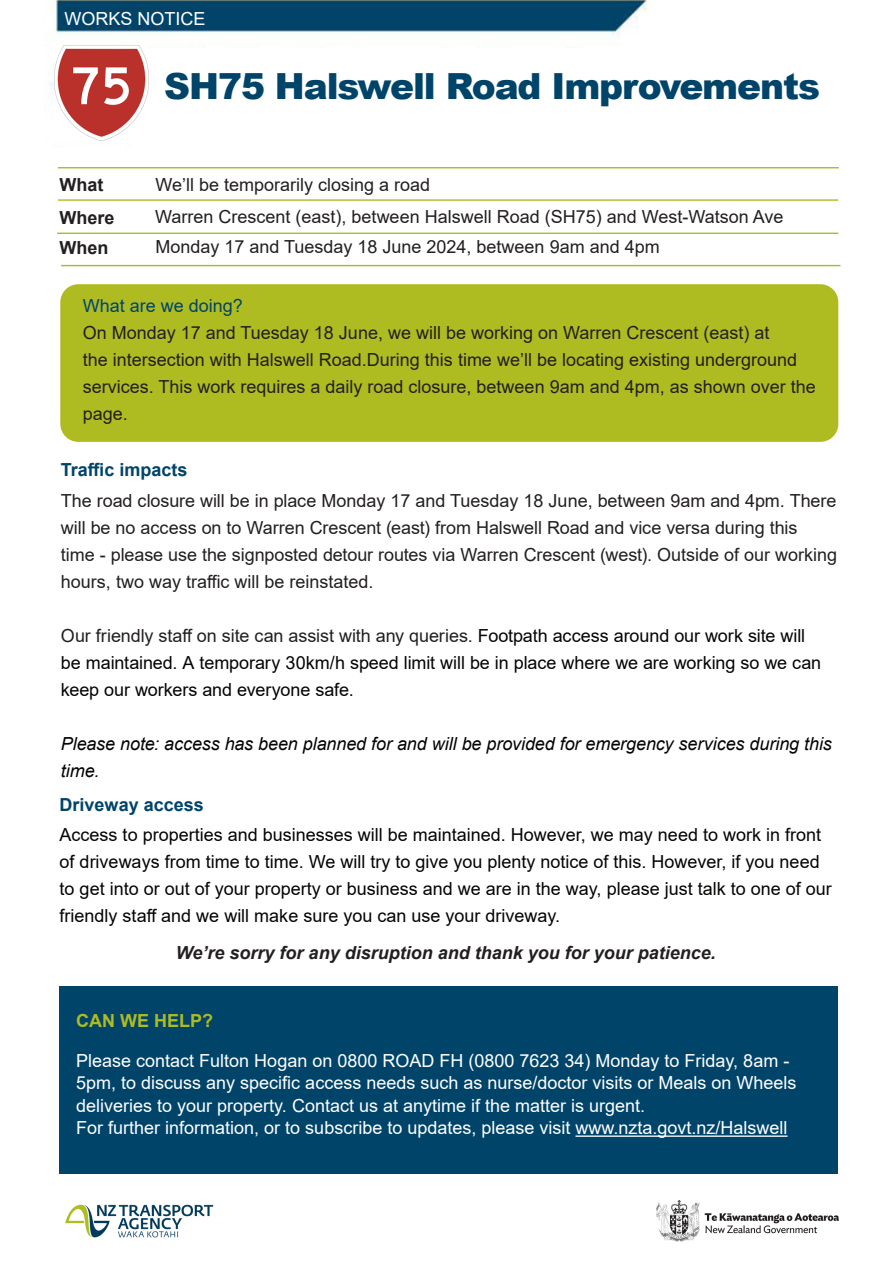
<style>
.page{position:relative;width:893px;height:1263px;background:#fff}
.page>*{position:absolute;margin:0;border:0;box-sizing:border-box;transform-origin:0 0}
.NEWSLETTER_TITLE{font:900 36px "Arial";letter-spacing:-.03em;color:#00446a}
.NEWSLETTER_TITLE-2{font:900 34.5px "Arial";letter-spacing:-.03em;color:#00446a}
.t1{font:18px/27px "Arial";color:#231f20}
.t2{font:18px/27px "Arial";color:#040503}
.t3{font:18px/22.5px "Arial";color:#fff}
.t4{font:italic 18px/27px "Arial";letter-spacing:-.005em;color:#040503}
.t5{font:italic 700 18px "Arial";color:#231f20}
.t6{font:700 18px "Arial";color:#00446a}
.t7{font:18px "Arial";color:#00446a}
.t8{font:700 18px "Arial";color:#231f20}
.t9{font:700 18px "Arial";color:#aebc21}
.s1{color:#231f20}
</style>
<div class="page">
<img style="left:49px;top:0;width:599px;height:141px">
<div style="left:132px;top:48px;width:681px;height:101px;background:#fff"></div>
<div style="left:65px;top:11px;width:126px;height:15px;background:#00446a"></div>
<hr style="left:58px;top:167px;width:781px;height:1px;background:#aebc21">
<hr style="left:58px;top:199px;width:780px;height:2px;background:#aebc21">
<hr style="left:61px;top:265px;width:779px;height:1px;background:#aebc21">
<hr style="left:57px;top:233px;width:781px;height:1px;background:#aebc21">
<img style="left:656px;top:1200px;width:183px;height:42px">
<div style="left:60px;top:284px;width:778px;height:158px;background:#aebc21;border-radius:18px"></div>
<img style="left:54px;top:45px;width:95px;height:95px">
<img style="left:65px;top:1204px;width:149px;height:34px">
<div style="left:60px;top:986px;width:778px;height:188px;background:#00446a"></div>
<hr style="left:575px;top:1135px;width:213px;height:2px;background:#fff">
<p class="t3" style="left:65px;top:7px;width:143px">WORKS NOTICE</p>
<p class="NEWSLETTER_TITLE" style="left:164px;top:60px;width:657px">SH75 Halswell Road Improvements</p>
<p class="NEWSLETTER_TITLE-2" style="left:13px;top:64px;width:733px">Woodend Signalised Pedestrian Crossing</p>
<p class="t8" style="left:60px;top:172px;width:45px">What</p>
<p class="t1" style="left:155px;top:171px;width:276px">We’ll be temporarily closing a road</p>
<p class="t8" style="left:59px;top:205px;width:57px">Where</p>
<p class="t1" style="left:155px;top:203px;width:630px">Warren Crescent (east), between Halswell Road (SH75) and West-Watson Ave</p>
<p class="t8" style="left:60px;top:235px;width:50px">When</p>
<p class="t1" style="left:155px;top:233px;width:506px">Monday 17 and Tuesday 18 June 2024, between 9am and 4pm</p>
<p class="t7" style="left:83px;top:294px;width:162px">What are we doing?</p>
<p class="t1" style="left:83px;top:319px;width:734px">On Monday 17 and Tuesday 18 June, we will be working on Warren Crescent (east) at<br>the intersection with Halswell Road.During this time we’ll be locating existing underground services. This work requires a daily road closure, between 9am and 4pm, as shown over the page.</p>
<p class="t6" style="left:61px;top:457px;width:128px">Traffic impacts</p>
<p class="t1" style="left:61px;top:487px;width:778px">The road closure will be in place Monday 17 and Tuesday 18 June, between 9am and 4pm. There will be no access on to Warren Crescent (east) from Halswell Road and vice versa during this<br>time - please use the signposted detour routes via Warren Crescent (west). Outside of our working hours, two way traffic will be reinstated.</p>
<p class="t2" style="left:61px;top:622px;width:762px"><span class="s1">Our friendly staff on site can assist with any queries.</span> Footpath access around our work site will be maintained. A temporary 30km/h speed limit will be in place where we are working so we can keep our workers and everyone safe.</p>
<p class="t4" style="left:61px;top:730px;width:772px">Please note: access has been planned for and will be provided for emergency services during this time.</p>
<p class="t6" style="left:60px;top:791px;width:146px">Driveway access</p>
<p class="t2" style="left:60px;top:820px;width:774px">Access to properties and businesses will be maintained. However, we may need to work in front of driveways from time to time. We will try to give you plenty notice of this. However, if you need to get into or out of your property or business and we are in the way, please just talk to one of our friendly staff and we will make sure you can use your driveway.</p>
<p class="t5" style="left:176px;top:941px;width:541px">We’re sorry for any disruption and thank you for your patience.</p>
<p class="t9" style="left:76px;top:1008px;width:138px">CAN WE HELP?</p>
<p class="t3" style="left:76px;top:1049px;width:722px">Please contact Fulton Hogan on 0800 ROAD FH (0800 7623 34) Monday to Friday, 8am -<br>5pm, to discuss any specific access needs such as nurse/doctor visits or Meals on Wheels deliveries to your property. Contact us at anytime if the matter is urgent.</p>
<p class="t3" style="left:76px;top:1116px;width:713px">For further information, or to subscribe to updates, please visit www.nzta.govt.nz/Halswell</p>
</div>
